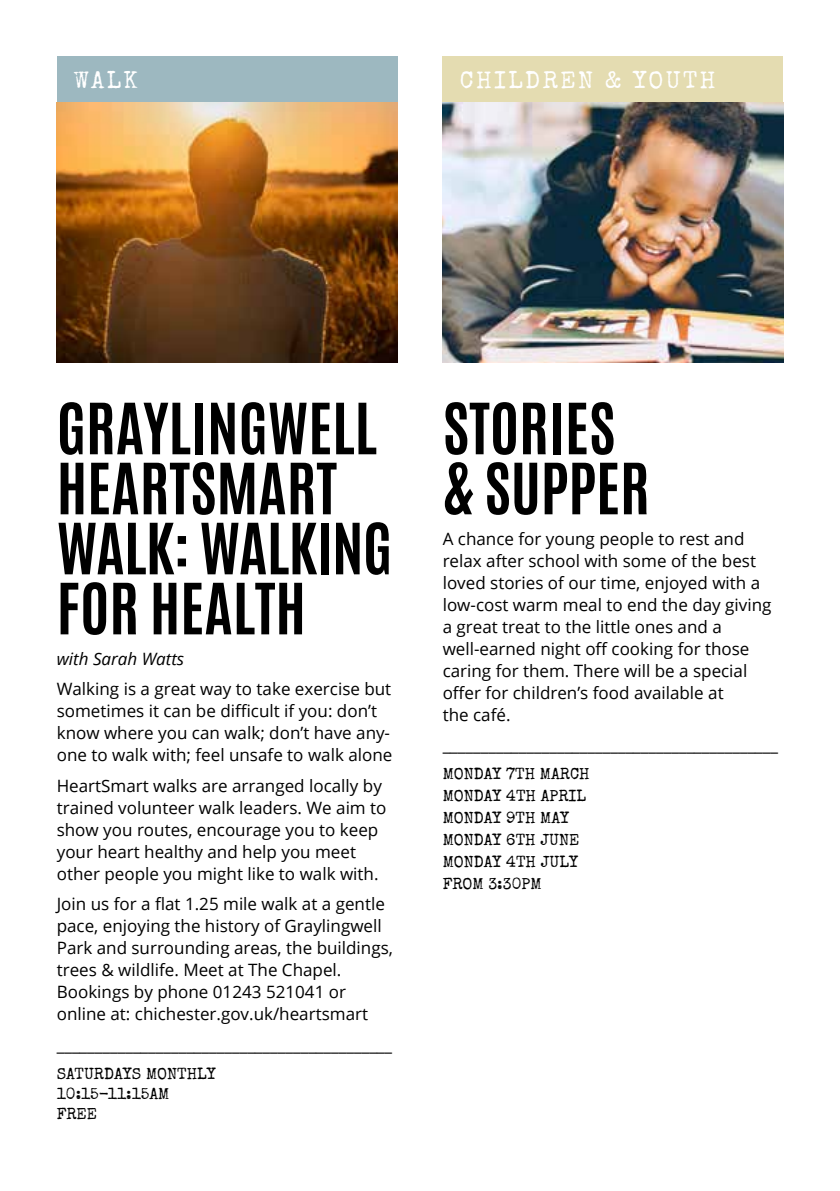
<style>
.page{position:relative;width:840px;height:1191px;background:#fff}
.page>*{position:absolute;margin:0;border:0;box-sizing:border-box;transform-origin:0 0}
.t1{font:700 60px/60px "Antonio";color:#000}
.t2{font:24px "Special Elite";letter-spacing:.1em;color:#fff}
.t3{font:17px/22px "Open Sans";color:#000}
.t4{font:italic 17px "Open Sans";color:#000}
.t5{font:16px/22px "Special Elite";color:#000}
</style>
<div class="page">
<img style="left:57px;top:102px;width:340px;height:261px">
<div style="left:57px;top:57px;width:340px;height:45px;background:#9db8c0"></div>
<img style="left:442px;top:102px;width:340px;height:261px">
<div style="left:442px;top:57px;width:340px;height:45px;background:#e4dcb1"></div>
<h2 class="t2" style="left:74px;top:65px;width:65px">WALK</h2>
<h2 class="t2" style="left:459px;top:65px;width:257px">CHILDREN &amp; YOUTH</h2>
<h1 class="t1" style="left:57px;top:399px;width:337px">GRAYLINGWELL<br>HEARTSMART<br>WALK: WALKING<br>FOR HEALTH</h1>
<p class="t4" style="left:57px;top:647px;width:129px">with Sarah Watts</p>
<p class="t3" style="left:57px;top:678px;width:337px">Walking is a great way to take exercise but sometimes it can be difficult if you: don’t know where you can walk; don’t have any&shy;one to walk with; feel unsafe to walk alone</p>
<p class="t3" style="left:57px;top:774px;width:331px">HeartSmart walks are arranged locally by trained volunteer walk leaders. We aim to show you routes, encourage you to keep your heart healthy and help you meet other people you might like to walk with.</p>
<p class="t3" style="left:57px;top:893px;width:337px">Join us for a flat 1.25 mile walk at a gentle pace, enjoying the history of Graylingwell Park and surrounding areas, the buildings, trees &amp; wildlife. Meet at The Chapel.<br>Bookings by phone 01243 521041 or online at: chichester.gov.uk/heartsmart</p>
<p class="t3" style="left:57px;top:1033px;width:337px">____________________________________________</p>
<p class="t5" style="left:57px;top:1063px;width:160px;line-height:20px">SATURDAYS MONTHLY<br>10:15-11:15AM<br>FREE</p>
<h1 class="t1" style="left:442px;top:399px;width:208px">STORIES &amp; SUPPER</h1>
<p class="t3" style="left:442px;top:527px;width:330px">A chance for young people to rest and relax after school with some of the best loved stories of our time, enjoyed with a low-cost warm meal to end the day giving a great treat to the little ones and a well-earned night off cooking for those caring for them. There will be a special offer for children’s food available at<br>the café.</p>
<p class="t3" style="left:442px;top:734px;width:337px">____________________________________________</p>
<p class="t5" style="left:442px;top:763px;width:148px">MONDAY 7TH MARCH<br>MONDAY 4TH APRIL<br>MONDAY 9TH MAY<br>MONDAY 6TH JUNE<br>MONDAY 4TH JULY<br>FROM 3:30PM</p>
</div>
